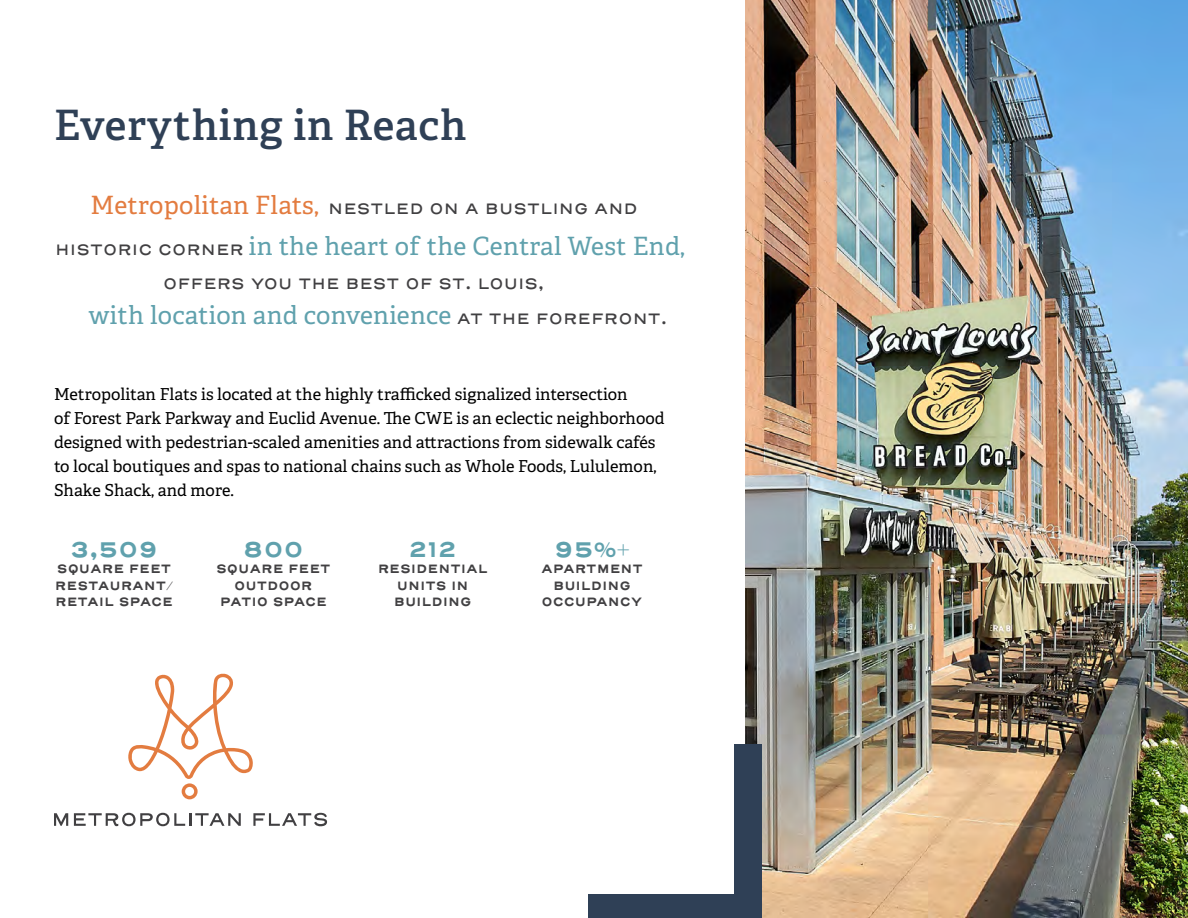
<style>
.page{position:relative;width:1188px;height:918px;background:#fff}
.page>*{position:absolute;margin:0;border:0;box-sizing:border-box;transform-origin:0 0}
.t1{font:600 41.85px "Adelle";letter-spacing:.02em;color:#2f4056}
.t2{font:25.2px "Adelle";letter-spacing:.01em;color:#60a1ad}
.t3{font:700 21px "Henderson Sans Basic";letter-spacing:.05em;color:#60a1ad}
.t4{font:16.5px/24px "Adelle";color:#000}
.t5{font:600 15.15px "Henderson Sans Basic";letter-spacing:.05em;color:#414042}
.t6{font:700 12px/16.5px "Henderson Sans Basic";letter-spacing:.05em;color:#414042;text-align:center}
.s1{font-family:"Adelle";font-weight:400;font-size:25.2px;color:#e37c40}
.s2{font-family:"Henderson Sans Basic";font-weight:600;font-size:15.15px;color:#414042}
</style>
<div class="page">
<img style="left:746px;top:0;width:442px;height:918px">
<svg style="left:128px;top:673px;width:125px;height:126px"></svg>
<svg style="left:54px;top:813px;width:14px;height:13px"></svg>
<svg style="left:74px;top:813px;width:167px;height:13px"></svg>
<svg style="left:253px;top:813px;width:74px;height:13px"></svg>
<div style="left:734px;top:744px;width:28px;height:174px;background:#2f4056"></div>
<div style="left:588px;top:894px;width:173px;height:24px;background:#2f4056"></div>
<h1 class="t1" style="left:54px;top:99px;width:414px">Everything in Reach</h1>
<p class="t5" style="left:91px;top:199px;width:548px"><span class="s1">Metropolitan Flats,</span> NESTLED ON A BUSTLING AND</p>
<h2 class="t2" style="left:56px;top:230px;width:631px"><span class="s2">HISTORIC CORNER</span> in the heart of the Central West End,</h2>
<p class="t5" style="left:164px;top:274px;width:382px">OFFERS YOU THE BEST OF ST. LOUIS,</p>
<h2 class="t2" style="left:88px;top:299px;width:580px">with location and convenience <span class="s2">AT THE FOREFRONT.</span></h2>
<p class="t4" style="left:54px;top:382px;width:612px">Metropolitan Flats is located at the highly trafficked signalized intersection<br>of Forest Park Parkway and Euclid Avenue. The CWE is an eclectic neighborhood designed with pedestrian-scaled amenities and attractions from sidewalk cafés to local boutiques and spas to national chains such as Whole Foods, Lululemon, Shake Shack, and more.</p>
<p class="t3" style="left:71px;top:536px;width:88px">3,509</p>
<p class="t6" style="left:55px;top:562px;width:119px;text-align:left">SQUARE FEET<br>RESTAURANT/<br>RETAIL SPACE</p>
<p class="t3" style="left:244px;top:536px;width:61px">800</p>
<p class="t6" style="left:217px;top:562px;width:115px">SQUARE FEET<br>OUTDOOR<br>PATIO SPACE</p>
<p class="t3" style="left:409px;top:536px;width:49px">212</p>
<p class="t6" style="left:378px;top:562px;width:111px">RESIDENTIAL<br>UNITS IN<br>BUILDING</p>
<p class="t3" style="left:555px;top:536px;width:76px">95%+</p>
<p class="t6" style="left:541px;top:562px;width:103px">APARTMENT<br>BUILDING<br>OCCUPANCY</p>
</div>
